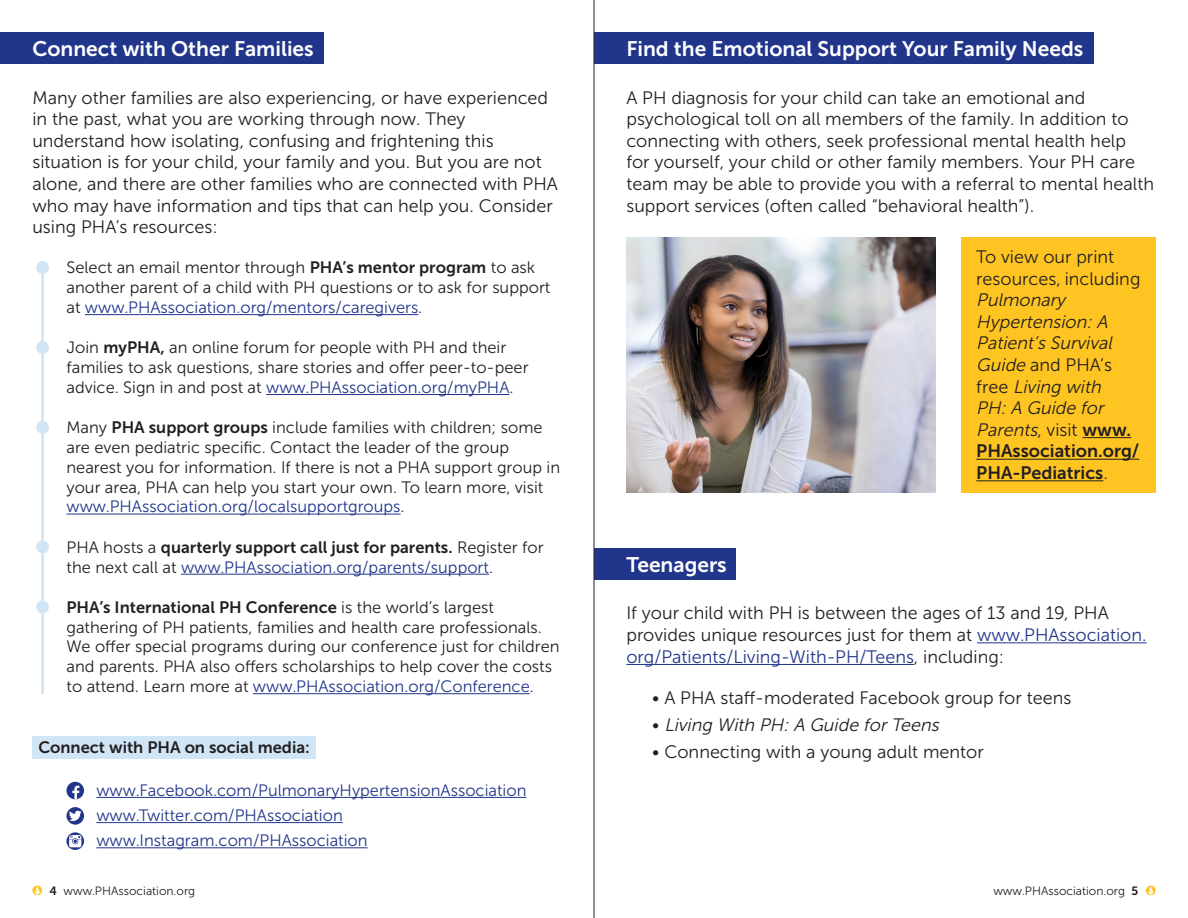
<style>
.page{position:relative;width:1188px;height:918px;background:#fff}
.page>*{position:absolute;margin:0;border:0;box-sizing:border-box;transform-origin:0 0}
.t1{font:21px "Museo Sans 700";color:#fff}
.t2{font:18px/21.6px "Museo Sans 300";color:#231f20}
.t3{font:italic 18px/21.6px "Museo Sans 300";color:#231f20}
.t4{font:16.5px/19.8px "Museo Sans 300";color:#231f20}
.t5{font:16.5px/19.8px "Museo Sans 300";color:#21368b}
.t6{font:16.5px "Museo Sans 700";color:#231f20}
.t7{font:12px "Museo Sans 300";color:#231f20}
.s1{font-family:"Museo Sans 700"}
.s2{color:#21368b}
.s3{color:#231f20}
.s4{font-family:"Museo Sans 700";color:#231f20}
.s5{font-style:normal}
.s6{font-family:"Museo Sans 700";font-style:normal}
</style>
<div class="page">
<svg style="left:1146px;top:886px;width:10px;height:9px"></svg>
<svg style="left:1148px;top:886px;width:5px;height:9px"></svg>
<svg style="left:32px;top:886px;width:10px;height:9px"></svg>
<svg style="left:34px;top:886px;width:6px;height:9px"></svg>
<hr style="left:66px;top:514px;width:335px;height:1px;background:#21368b">
<hr style="left:181px;top:574px;width:308px;height:1px;background:#21368b">
<hr style="left:85px;top:314px;width:333px;height:1px;background:#21368b">
<hr style="left:266px;top:394px;width:244px;height:1px;background:#21368b">
<div style="left:32px;top:736px;width:284px;height:23px;background:#d0e6f6"></div>
<hr style="left:96px;top:797px;width:430px;height:1px;background:#21368b">
<hr style="left:96px;top:822px;width:247px;height:1px;background:#21368b">
<hr style="left:96px;top:847px;width:272px;height:1px;background:#21368b">
<svg style="left:66px;top:807px;width:18px;height:18px"></svg>
<svg style="left:69px;top:810px;width:12px;height:11px"></svg>
<svg style="left:66px;top:782px;width:18px;height:17px"></svg>
<svg style="left:72px;top:786px;width:7px;height:13px"></svg>
<svg style="left:66px;top:832px;width:18px;height:18px"></svg>
<svg style="left:69px;top:835px;width:12px;height:12px"></svg>
<div style="left:594px;top:32px;width:500px;height:32px;background:#21368b"></div>
<div style="left:0;top:32px;width:324px;height:32px;background:#21368b"></div>
<hr style="left:253px;top:693px;width:277px;height:1px;background:#21368b">
<hr style="left:41px;top:261px;width:3px;height:433px;background:#d0e6f6">
<div style="left:36px;top:261px;width:13px;height:13px;background:#d0e6f6;border-radius:50%"></div>
<div style="left:36px;top:421px;width:13px;height:13px;background:#d0e6f6;border-radius:50%"></div>
<div style="left:36px;top:540px;width:13px;height:13px;background:#d0e6f6;border-radius:50%"></div>
<div style="left:36px;top:600px;width:13px;height:13px;background:#d0e6f6;border-radius:50%"></div>
<div style="left:36px;top:341px;width:13px;height:13px;background:#d0e6f6;border-radius:50%"></div>
<div style="left:594px;top:548px;width:141px;height:32px;background:#21368b"></div>
<hr style="left:977px;top:642px;width:170px;height:1px;background:#21368b">
<hr style="left:626px;top:664px;width:288px;height:1px;background:#21368b">
<img style="left:626px;top:238px;width:309px;height:255px">
<div style="left:961px;top:238px;width:195px;height:255px;background:#fec422"></div>
<hr style="left:1083px;top:437px;width:48px;height:1px;background:#231f20">
<hr style="left:976px;top:459px;width:163px;height:1px;background:#231f20">
<hr style="left:976px;top:480px;width:127px;height:1px;background:#231f20">
<hr style="left:594px;top:0;width:1px;height:918px;background:#231f20">
<p class="t1" style="left:32px;top:37px;width:283px">Connect with Other Families</p>
<p class="t2" style="left:32px;top:87px;width:527px">Many other families are also experiencing, or have experienced in the past, what you are working through now. They understand how isolating, confusing and frightening this situation is for your child, your family and you. But you are not alone, and there are other families who are connected with PHA who may have information and tips that can help you. Consider using PHA’s resources:</p>
<p class="t4" style="left:66px;top:258px;width:485px">Select an email mentor through <span class="s1">PHA’s mentor program</span> to ask another parent of a child with PH questions or to ask for support at <span class="s2">www.PHAssociation.org/mentors/caregivers</span>.</p>
<p class="t4" style="left:66px;top:338px;width:464px">Join <span class="s1">myPHA,</span> an online forum for people with PH and their families to ask questions, share stories and offer peer-to-peer advice. Sign in and post at <span class="s2">www.PHAssociation.org/myPHA</span>.</p>
<p class="t4" style="left:66px;top:418px;width:495px">Many <span class="s1">PHA support groups</span> include families with children; some are even pediatric specific. Contact the leader of the group nearest you for information. If there is not a PHA support group in your area, PHA can help you start your own. To learn more, visit <span class="s2">www.PHAssociation.org/localsupportgroups</span>.</p>
<p class="t5" style="left:66px;top:537px;width:479px"><span class="s3">PHA hosts a</span> <span class="s4">quarterly support call just for parents.</span> <span class="s3">Register for the next call at</span> www.PHAssociation.org/parents/support<span class="s3">.</span></p>
<p class="t4" style="left:66px;top:597px;width:495px"><span class="s1">PHA’s International PH Conference</span> is the world’s largest gathering of PH patients, families and health care professionals.<br>We offer special programs during our conference just for children and parents. PHA also offers scholarships to help cover the costs to attend. Learn more at <span class="s2">www.PHAssociation.org/Conference</span>.</p>
<p class="t6" style="left:38px;top:739px;width:273px">Connect with PHA on social media:</p>
<p class="t5" style="left:96px;top:780px;width:432px">www.Facebook.com/PulmonaryHypertensionAssociation</p>
<p class="t5" style="left:96px;top:806px;width:248px">www.Twitter.com/PHAssociation</p>
<p class="t5" style="left:96px;top:831px;width:273px">www.Instagram.com/PHAssociation</p>
<p class="t1" style="left:626px;top:37px;width:459px">Find the Emotional Support Your Family Needs</p>
<p class="t2" style="left:626px;top:87px;width:529px">A PH diagnosis for your child can take an emotional and psychological toll on all members of the family. In addition to connecting with others, seek professional mental health help<br>for yourself, your child or other family members. Your PH care team may be able to provide you with a referral to mental health support services (often called “behavioral health”).</p>
<p class="t3" style="left:976px;top:246px;width:166px"><span class="s5">To view our print resources, including<br></span>Pulmonary<br>Hypertension:A<br>Patient’s Survival<br>Guide <span class="s5">and PHA’s<br>f r e e</span> Living with<br>PH:A Guide for<br>Parents<span class="s5">, visit</span> <span class="s6">www.<br>PHAssociation.org/<br>PHA-Pediatrics</span><span class="s5">.</span></p>
<p class="t1" style="left:626px;top:553px;width:102px">Teenagers</p>
<p class="t2" style="left:626px;top:603px;width:522px">If your child with PH is between the ages of 13 and 19, PHA provides unique resources just for them at <span class="s2">www.PHAssociation. org/Patients/Living-With-PH/Teens</span>, including:</p>
<p class="t2" style="left:652px;top:687px;width:421px">• A PHA staff-moderated Facebook group for teens</p>
<p class="t3" style="left:652px;top:714px;width:292px"><span class="s5">•</span> Living With PH:A Guide forTeens</p>
<p class="t2" style="left:652px;top:741px;width:333px">• Connecting with a young adult mentor</p>
<p class="t7" style="left:50px;top:884px;width:147px"><span class="s1">4</span> www.PHAssociation.org</p>
<p class="t7" style="left:993px;top:884px;width:147px">www.PHAssociation.org <span class="s1">5</span></p>
</div>
